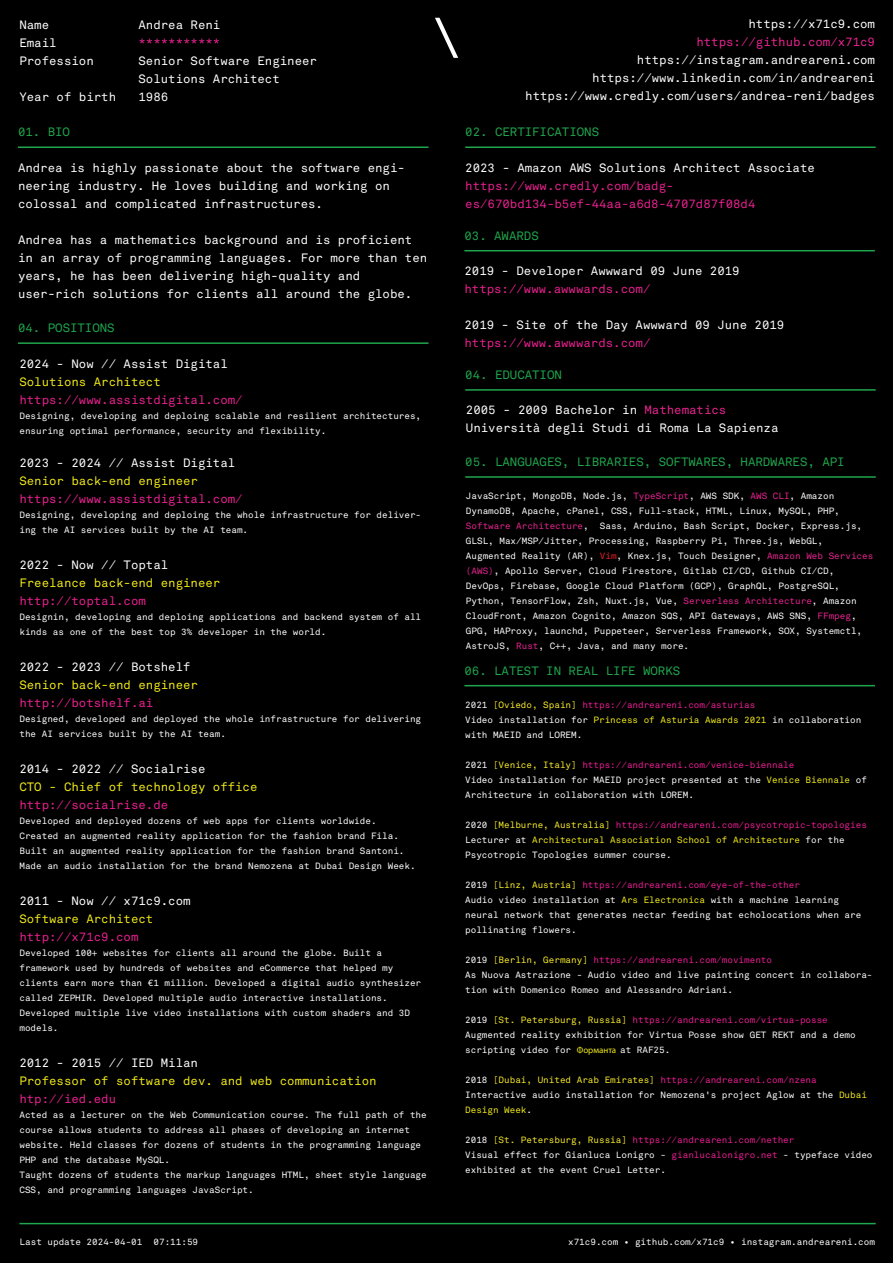
<style>
.page{position:relative;width:893px;height:1263px;background:#000001}
.page>*{position:absolute;margin:0;border:0;box-sizing:border-box;transform-origin:0 0}
.t1{font:12px/18px "Akkurat Mono Mono";color:#fff}
.t2{font:12px/18px "Akkurat Mono Mono";color:#ec2090}
.t3{font:12px "Akkurat Mono Mono";color:#f2eb17}
.t4{font:12px "Akkurat Mono Mono";color:#1fa64c}
.t5{font:12px "Akkurat Mono Mono";color:#eb2390}
.t6{font:9px/15px "Akkurat Mono Mono";color:#fff}
.s1{color:#eb2390}
.s2{color:#ee1d23}
.s3{color:#f8eb28}
.s4{color:#eb1c91}
.s5{color:#f2eb17}
.s6{font-family:"Myriad Pro";color:#f2eb17}
</style>
<div class="page">
<hr style="left:18px;top:146px;width:410px;height:2px;background:#1fa64c">
<hr style="left:464px;top:250px;width:411px;height:1px;background:#1fa64c">
<hr style="left:465px;top:146px;width:411px;height:2px;background:#1fa64c">
<hr style="left:18px;top:342px;width:410px;height:2px;background:#1fa64c">
<hr style="left:465px;top:389px;width:411px;height:2px;background:#1fa64c">
<hr style="left:465px;top:476px;width:411px;height:2px;background:#1fa64c">
<hr style="left:464px;top:685px;width:411px;height:1px;background:#1fa64c">
<hr style="left:19px;top:1223px;width:857px;height:1px;background:#1fa64c">
<svg style="left:435px;top:18px;width:23px;height:40px"></svg>
<h1 class="t1" style="left:19px;top:16px;width:31px">Name</h1>
<h1 class="t1" style="left:138px;top:16px;width:83px">Andrea Reni</h1>
<h1 class="t1" style="left:19px;top:34px;width:39px">Email</h1>
<h1 class="t5" style="left:138px;top:36px;width:83px">***********</h1>
<h1 class="t1" style="left:19px;top:52px;width:76px">Profession</h1>
<h1 class="t1" style="left:138px;top:52px;width:180px">Senior Software Engineer<br>Solutions Architect</h1>
<h1 class="t1" style="left:19px;top:88px;width:98px">Year of birth</h1>
<h1 class="t1" style="left:138px;top:88px;width:31px">1986</h1>
<h1 class="t4" style="left:18px;top:125px;width:54px">01. BIO</h1>
<h1 class="t1" style="left:18px;top:159px;width:388px">Andrea is highly passionate about the software engi&shy;neering industry. He loves building and working on colossal and complicated infrastructures.</h1>
<h1 class="t1" style="left:18px;top:231px;width:411px">Andrea has a mathematics background and is proficient in an array of programming languages. For more than ten years, he has been delivering high-quality and user-rich solutions for clients all around the globe.</h1>
<h1 class="t4" style="left:18px;top:321px;width:98px">04. POSITIONS</h1>
<h1 class="t1" style="left:19px;top:355px;width:210px">2024 - Now // Assist Digital</h1>
<h1 class="t3" style="left:19px;top:374px;width:143px">Solutions Architect</h1>
<h1 class="t2" style="left:19px;top:391px;width:225px">https://www.assistdigital.com/</h1>
<p class="t6" style="left:19px;top:408px;width:403px">Designing, developing and deploing scalable and resilient architectures, ensuring optimal performance, security and flexibility.</p>
<h1 class="t1" style="left:19px;top:454px;width:217px">2023 - 2024 // Assist Digital</h1>
<h1 class="t3" style="left:19px;top:473px;width:180px">Senior back-end engineer</h1>
<h1 class="t2" style="left:19px;top:490px;width:225px">https://www.assistdigital.com/</h1>
<p class="t6" style="left:19px;top:507px;width:403px">Designing, developing and deploing the whole infrastructure for deliver&shy;ing the AI services built by the AI team.</p>
<h1 class="t1" style="left:19px;top:556px;width:150px">2022 - Now // Toptal</h1>
<h1 class="t3" style="left:19px;top:575px;width:202px">Freelance back-end engineer</h1>
<h1 class="t2" style="left:19px;top:592px;width:128px">http://toptal.com</h1>
<p class="t6" style="left:19px;top:609px;width:403px">Designin, developing and deploing applications and backend system of all kinds as one of the best top 3% developer in the world.</p>
<h1 class="t1" style="left:19px;top:658px;width:173px">2022 - 2023 // Botshelf</h1>
<h1 class="t3" style="left:19px;top:677px;width:180px">Senior back-end engineer</h1>
<h1 class="t2" style="left:19px;top:694px;width:135px">http://botshelf.ai</h1>
<p class="t6" style="left:19px;top:711px;width:403px">Designed, developed and deployed the whole infrastructure for delivering the AI services built by the AI team.</p>
<h1 class="t1" style="left:19px;top:760px;width:187px">2014 - 2022 // Socialrise</h1>
<h1 class="t3" style="left:19px;top:779px;width:240px">CTO - Chief of technology office</h1>
<h1 class="t2" style="left:19px;top:796px;width:150px">http://socialrise.de</h1>
<p class="t6" style="left:19px;top:813px;width:398px">Developed and deployed dozens of web apps for clients worldwide.<br>Created an augmented reality application for the fashion brand Fila.<br>Built an augmented reality application for the fashion brand Santoni.<br>Made an audio installation for the brand Nemozena at Dubai Design Week.</p>
<h1 class="t1" style="left:19px;top:892px;width:173px">2011 - Now // x71c9.com</h1>
<h1 class="t3" style="left:19px;top:911px;width:135px">Software Architect</h1>
<h1 class="t2" style="left:19px;top:928px;width:121px">http://x71c9.com</h1>
<p class="t6" style="left:19px;top:945px;width:403px">Developed 100+ websites for clients all around the globe. Built a framework used by hundreds of websites and eCommerce that helped my clients earn more than €1 million. Developed a digital audio synthesizer called ZEPHIR. Developed multiple audio interactive installations.<br>Developed multiple live video installations with custom shaders and 3D models.</p>
<h1 class="t1" style="left:19px;top:1054px;width:180px">2012 - 2015 // IED Milan</h1>
<h1 class="t3" style="left:19px;top:1073px;width:359px">Professor of software dev. and web communication</h1>
<h1 class="t2" style="left:19px;top:1090px;width:98px">htp://ied.edu</h1>
<p class="t6" style="left:19px;top:1107px;width:409px">Acted as a lecturer on the Web Communication course. The full path of the course allows students to address all phases of developing an internet website. Held classes for dozens of students in the programming language PHP and the database MySQL.<br>Taught dozens of students the markup languages HTML, sheet style language CSS, and programming languages JavaScript.</p>
<h1 class="t1" style="left:748px;top:15px;width:128px">https://x71c9.com</h1>
<h1 class="t5" style="left:696px;top:35px;width:180px">https://github.com/x71c9</h1>
<h1 class="t1" style="left:525px;top:51px;width:351px;text-align:right">https://instagram.andreareni.com https://www.linkedin.com/in/andreareni https://www.credly.com/users/andrea-reni/badges</h1>
<h1 class="t4" style="left:465px;top:125px;width:135px">02. CERTIFICATIONS</h1>
<h1 class="t1" style="left:465px;top:159px;width:351px">2023 - Amazon AWS Solutions Architect Associate</h1>
<h1 class="t2" style="left:465px;top:177px;width:292px">https://www.credly.com/badg&shy;es/670bd134-b5ef-44aa-a6d8-4707d87f08d4</h1>
<h1 class="t4" style="left:464px;top:228px;width:76px">03. AWARDS</h1>
<h1 class="t1" style="left:464px;top:262px;width:277px">2019 - Developer Awwward 09 June 2019</h1>
<h1 class="t2" style="left:464px;top:280px;width:187px">https://www.awwwards.com/</h1>
<h1 class="t1" style="left:464px;top:316px;width:321px">2019 - Site of the Day Awwward 09 June 2019</h1>
<h1 class="t2" style="left:464px;top:334px;width:187px">https://www.awwwards.com/</h1>
<h1 class="t4" style="left:465px;top:367px;width:98px">04. EDUCATION</h1>
<h1 class="t1" style="left:466px;top:401px;width:314px">2005 - 2009 Bachelor in <span class="s1">Mathematics<br></span>Università degli Studi di Roma La Sapienza</h1>
<h1 class="t4" style="left:465px;top:455px;width:381px">05. LANGUAGES, LIBRARIES, SOFTWARES, HARDWARES, API</h1>
<p class="t6" style="left:466px;top:489px;width:409px">JavaScript, MongoDB, Node.js, <span class="s1">TypeScript</span>, AWS SDK, <span class="s1">AWS CLI</span>, Amazon DynamoDB, Apache, cPanel, CSS, Full-stack, HTML, Linux, MySQL, PHP, <span class="s1">Software Architecture</span>, Sass, Arduino, Bash Script, Docker, Express.js, GLSL, Max/MSP/Jitter, Processing, Raspberry Pi, Three.js, WebGL, Augmented Reality (AR), <span class="s2">Vim</span>, Knex.js, Touch Designer, <span class="s1">Amazon Web Services (AWS)</span>, Apollo Server, Cloud Firestore, Gitlab CI/CD, Github CI/CD, DevOps, Firebase, Google Cloud Platform (GCP), GraphQL, PostgreSQL, Python, TensorFlow, Zsh, Nuxt.js, Vue, <span class="s1">Serverless Architecture</span>, Amazon CloudFront, Amazon Cognito, Amazon SQS, API Gateways, AWS SNS, <span class="s1">FFmpeg</span>, GPG, HAProxy, launchd, Puppeteer, Serverless Framework, SOX, Systemctl, AstroJS, <span class="s1">Rust</span>, C++, Java, and many more.</p>
<h1 class="t4" style="left:464px;top:663px;width:217px">06. LATEST IN REAL LIFE WORKS</h1>
<p class="t6" style="left:465px;top:697px;width:398px">2021 <span class="s3">[Oviedo, Spain]</span> <span class="s4">https://andreareni.com/asturias<br></span>Video installation for <span class="s5">Princess of Asturia Awards 2021</span> in collaboration with MAEID and LOREM.</p>
<p class="t6" style="left:465px;top:757px;width:403px">2021 <span class="s3">[Venice, Italy]</span> <span class="s4">https://andreareni.com/venice-biennale<br></span>Video installation for MAEID project presented at the <span class="s5">Venice Biennale</span> of<br>Architecture in collaboration with LOREM.</p>
<p class="t6" style="left:465px;top:817px;width:403px">2020 <span class="s3">[Melburne, Australia]</span> <span class="s4">https://andreareni.com/psycotropic-topologies<br></span>Lecturer at <span class="s5">Architectural Association School of Architecture</span> for the<br>Psycotropic Topologies summer course.</p>
<p class="t6" style="left:465px;top:877px;width:398px">2019 <span class="s3">[Linz, Austria]</span> <span class="s4">https://andreareni.com/eye-of-the-other<br></span>Audio video installation at <span class="s5">Ars Electronica</span> with a machine learning neural network that generates nectar feeding bat echolocations when are pollinating flowers.</p>
<p class="t6" style="left:465px;top:952px;width:409px">2019 <span class="s3">[Berlin, Germany]</span> <span class="s4">https://andreareni.com/movimento<br></span>As Nuova Astrazione - Audio video and live painting concert in collabora&shy;tion with Domenico Romeo and Alessandro Adriani.</p>
<p class="t6" style="left:465px;top:1012px;width:392px">2019 <span class="s3">[St. Petersburg, Russia]</span> <span class="s4">https://andreareni.com/virtua-posse<br></span>Augmented reality exhibition for Virtua Posse show GET REKT and a demo scripting video for <span class="s6">Форманта</span> at RAF25.</p>
<p class="t6" style="left:465px;top:1072px;width:403px">2018 <span class="s3">[Dubai, United Arab Emirates]</span> <span class="s4">https://andreareni.com/nzena<br></span>Interactive audio installation for Nemozena's project Aglow at the <span class="s5">Dubai<br>Design Week</span>.</p>
<p class="t6" style="left:465px;top:1132px;width:409px">2018 <span class="s3">[St. Petersburg, Russia]</span> <span class="s4">https://andreareni.com/nether<br></span>Visual effect for Gianluca Lonigro - <span class="s4">gianlucalonigro.net</span> - typeface video exhibited at the event Cruel Letter.</p>
<p class="t6" style="left:20px;top:1234px;width:180px">Last update 2024-04-01 07:11:59</p>
<p class="t6" style="left:568px;top:1234px;width:308px">x71c9.com • github.com/x71c9 • instagram.andreareni.com</p>
</div>
